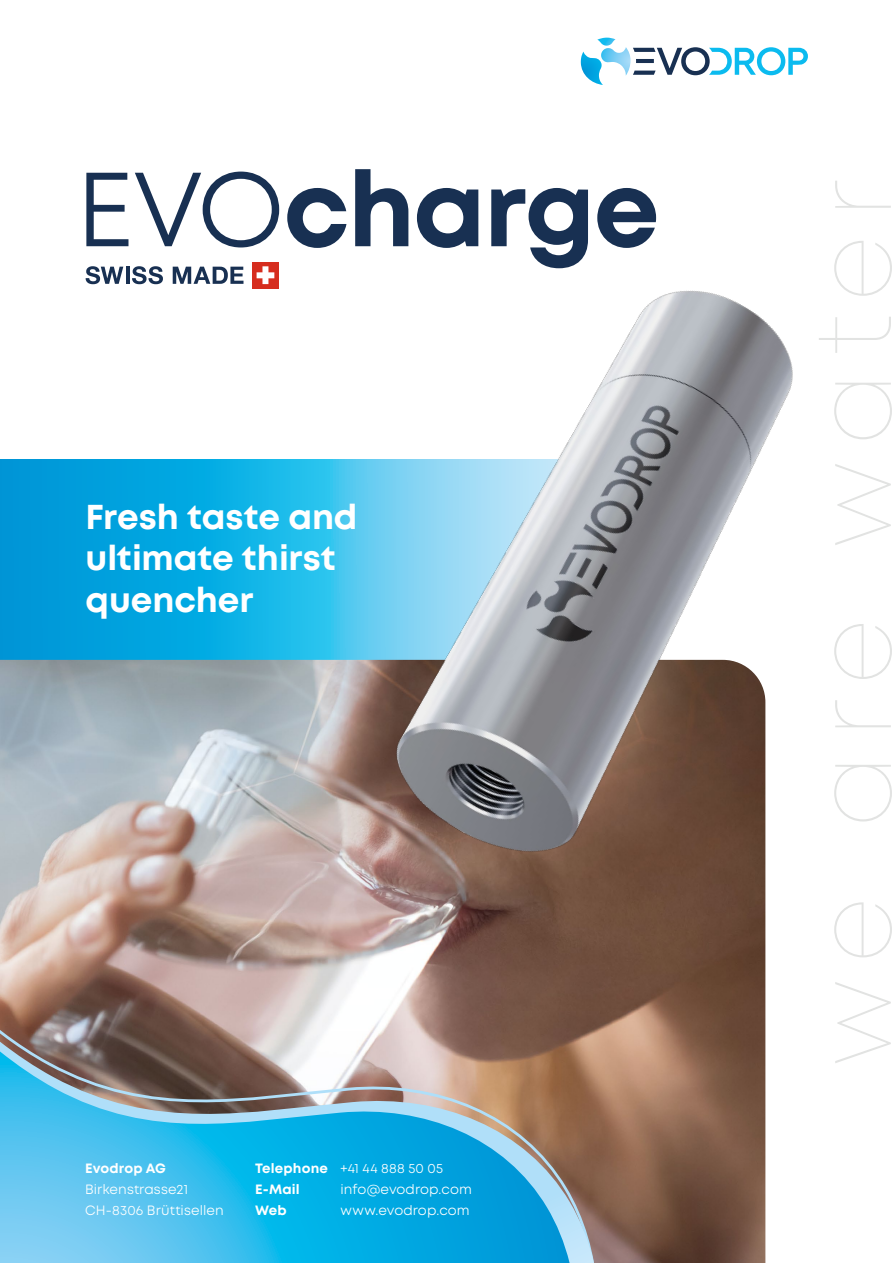
<style>
.page{position:relative;width:893px;height:1263px;background:#fff}
.page>*{position:absolute;margin:0;border:0;box-sizing:border-box;transform-origin:0 0}
.t1{font:700 105px "Mont";letter-spacing:-.015em;color:#183052}
.t2{font:100 103.05px "Mont";letter-spacing:.16em;color:#e2e3e2}
.t3{font:700 34.5px/41.4px "Mont";letter-spacing:-.005em;color:#fff}
.t4{font:13.5px/21px "Mont";letter-spacing:.01em;color:#fff}
.t5{font:700 13.5px/21px "Mont";letter-spacing:.01em;color:#fff}
.s1{font-weight:400}
</style>
<div class="page">
<img style="left:683px;top:985px;width:82px;height:278px">
<div style="left:252px;top:262px;width:26px;height:26px;background:#d62d1e"></div>
<svg style="left:86px;top:266px;width:37px;height:18px"></svg>
<hr style="left:126px;top:267px;width:4px;height:17px;background:#183052">
<svg style="left:132px;top:266px;width:31px;height:18px"></svg>
<svg style="left:173px;top:267px;width:70px;height:17px"></svg>
<svg style="left:0;top:459px;width:683px;height:804px;background:#7e9da9"></svg>
<svg style="left:0;top:1042px;width:594px;height:221px;background:#9c857a"></svg>
<svg style="left:0;top:1051px;width:570px;height:212px;background:#4faccd"></svg>
<svg style="left:633px;top:47px;width:175px;height:28px"></svg>
<img style="left:597px;top:38px;width:19px;height:8px">
<img style="left:602px;top:47px;width:28px;height:29px">
<img style="left:581px;top:52px;width:22px;height:33px">
<img style="left:258px;top:262px;width:535px;height:723px">
<h1 class="t1" style="left:76px;top:141px;width:585px"><span class="s1">EVO</span>charge</h1>
<h3 class="t3" style="left:86px;top:496px;width:273px">Fresh taste and ultimate thirst quencher</h3>
<p class="t5" style="left:85px;top:1158px;width:82px">Evodrop AG</p>
<p class="t4" style="left:85px;top:1179px;width:140px">Birkenstrasse21<br>CH-8306 Brüttisellen</p>
<p class="t5" style="left:255px;top:1158px;width:189px">Telephone <span class="s1">+41 44 888 50 05<br></span>E-Mail</p>
<p class="t4" style="left:341px;top:1179px;width:133px">info@evodrop.com</p>
<p class="t5" style="left:255px;top:1200px;width:33px">Web</p>
<p class="t4" style="left:341px;top:1200px;width:131px">www.evodrop.com</p>
<h2 class="t2" style="left:791px;top:1066px;width:889px;rotate:-90deg">we are water</h2>
</div>
